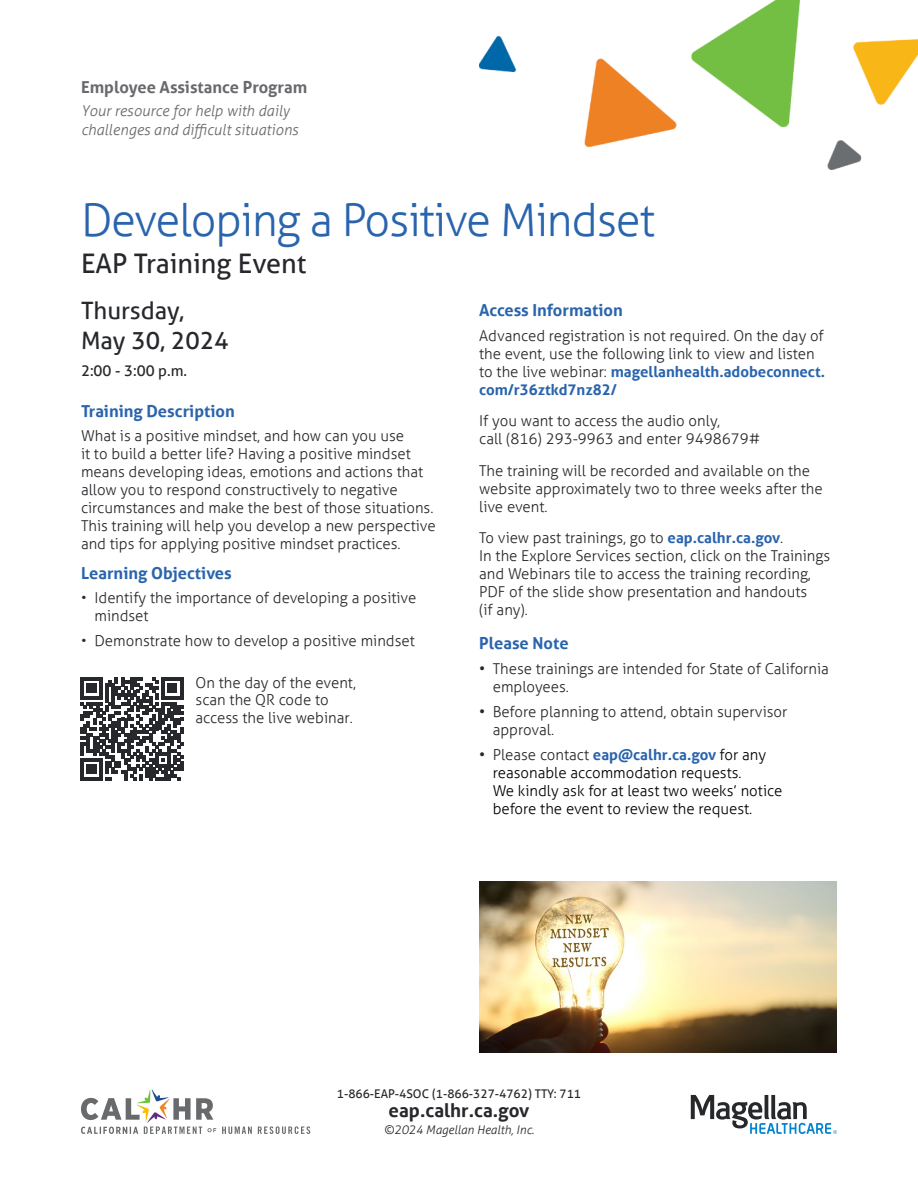
<style>
.page{position:relative;width:918px;height:1188px;background:#fff}
.page>*{position:absolute;margin:0;border:0;box-sizing:border-box;transform-origin:0 0}
.Headline{font:300 45px "Aller";letter-spacing:-.025em;color:#2964ad}
.Intro_text{font:27px "Aller";color:#27282b}
.body_copy_bold{font:24px "Aller";color:#27282b}
.Footer_-_URL{font:700 18.75px "Aller";color:#27282b}
.Subhead{font:700 16.5px "Aller";color:#2964ad}
.Body_copy{font:700 16.5px "Aller";color:#68696c}
.Body_copy-2{font:300 15px/18px "Aller";color:#27282b}
.t1{font:300 15px/18px "Aller";color:#000}
.Body_copy-3{font:italic 300 15px/19.5px "Aller";color:#68696c}
.body_copy_bold-2{font:15px "Aller";color:#27282b}
.Footer_-_Phone_Numbers{font:12px "Aller";color:#27282b}
.Footer_-_Copyright{font:italic 300 12px "Aller";color:#27282b}
.s1{font-weight:700;color:#2964ad}
.s2{font-weight:400}
.s3{font-weight:400;color:#27282b}
.s4{color:#27282b}
</style>
<div class="page">
<img style="left:479px;top:0;width:439px;height:170px">
<svg style="left:81px;top:677px;width:102px;height:103px"></svg>
<img style="left:479px;top:881px;width:358px;height:171px">
<svg style="left:81px;top:1089px;width:229px;height:45px"></svg>
<svg style="left:691px;top:1095px;width:146px;height:39px"></svg>
<p class="Body_copy" style="left:81px;top:77px;width:228px">Employee Assistance Program</p>
<p class="Body_copy-3" style="left:81px;top:101px;width:219px">Your resource for help with daily challenges and difficult situations</p>
<h1 class="Headline" style="left:81px;top:193px;width:575px">Developing a Positive Mindset</h1>
<p class="Intro_text" style="left:81px;top:247px;width:227px">EAP Training Event</p>
<p class="body_copy_bold" style="left:81px;top:296px;width:105px">Thursday,</p>
<p class="body_copy_bold" style="left:81px;top:326px;width:149px">May 30, 2024</p>
<p class="body_copy_bold-2" style="left:81px;top:361px;width:108px">2:00 - 3:00 p.m.</p>
<h2 class="Subhead" style="left:81px;top:401px;width:155px">Training Description</h2>
<p class="Body_copy-2" style="left:81px;top:427px;width:356px">What is a positive mindset, and how can you use<br>it to build a better life? Having a positive mindset means developing ideas, emotions and actions that allow you to respond constructively to negative circumstances and make the best of those situations.<br>This training will help you develop a new perspective and tips for applying positive mindset practices.</p>
<h2 class="Subhead" style="left:81px;top:563px;width:152px">Learning Objectives</h2>
<p class="Body_copy-2" style="left:94px;top:589px;width:323px;text-indent:-14px">• Identify the importance of developing a positive mindset</p>
<p class="Body_copy-2" style="left:81px;top:632px;width:335px">• Demonstrate how to develop a positive mindset</p>
<p class="Body_copy-2" style="left:196px;top:674px;width:162px;line-height:17.2px">On the day of the event, scan the QR code to access the live webinar.</p>
<h2 class="Subhead" style="left:479px;top:300px;width:145px">Access Information</h2>
<p class="Body_copy-2" style="left:479px;top:326px;width:348px">Advanced registration is not required. On the day of the event, use the following link to view and listen to the live webinar: <span class="s1">magellanhealth.adobeconnect. com/r36ztkd7nz82/</span></p>
<p class="Body_copy-2" style="left:479px;top:412px;width:282px">If you want to access the audio only,<br>call (816) 293-9963 and enter 9498679#</p>
<p class="Body_copy-2" style="left:479px;top:461px;width:345px">The training will be recorded and available on the website approximately two to three weeks after the live event.</p>
<p class="Body_copy-2" style="left:479px;top:529px;width:353px">To view past trainings, go to <span class="s1">eap.calhr.ca.gov</span>.<br>In the Explore Services section, click on the Trainings and Webinars tile to access the training recording, PDF of the slide show presentation and handouts<br>(if any).</p>
<h2 class="Subhead" style="left:479px;top:633px;width:91px">Please Note</h2>
<p class="Body_copy-2" style="left:493px;top:660px;width:338px;text-indent:-14px"><span class="s2">•</span> These trainings are intended for State of California employees.</p>
<p class="Body_copy-2" style="left:493px;top:702px;width:296px;text-indent:-14px"><span class="s2">•</span> Before planning to attend, obtain supervisor approval.</p>
<p class="t1" style="left:493px;top:745px;width:291px;text-indent:-14px"><span class="s3">•</span> <span class="s4">Please contact</span> <span class="s1">eap@calhr.ca.gov</span> for any reasonable accommodation requests.<br>We kindly ask for at least two weeks’ notice before the event to review the request.</p>
<p class="Footer_-_Phone_Numbers" style="left:337px;top:1086px;width:246px">1-866-EAP-4SOC (1-866-327-4762) TTY: 711</p>
<p class="Footer_-_URL" style="left:389px;top:1099px;width:142px">eap.calhr.ca.gov</p>
<p class="Footer_-_Copyright" style="left:384px;top:1123px;width:152px">©2024 Magellan Health, Inc.</p>
</div>
